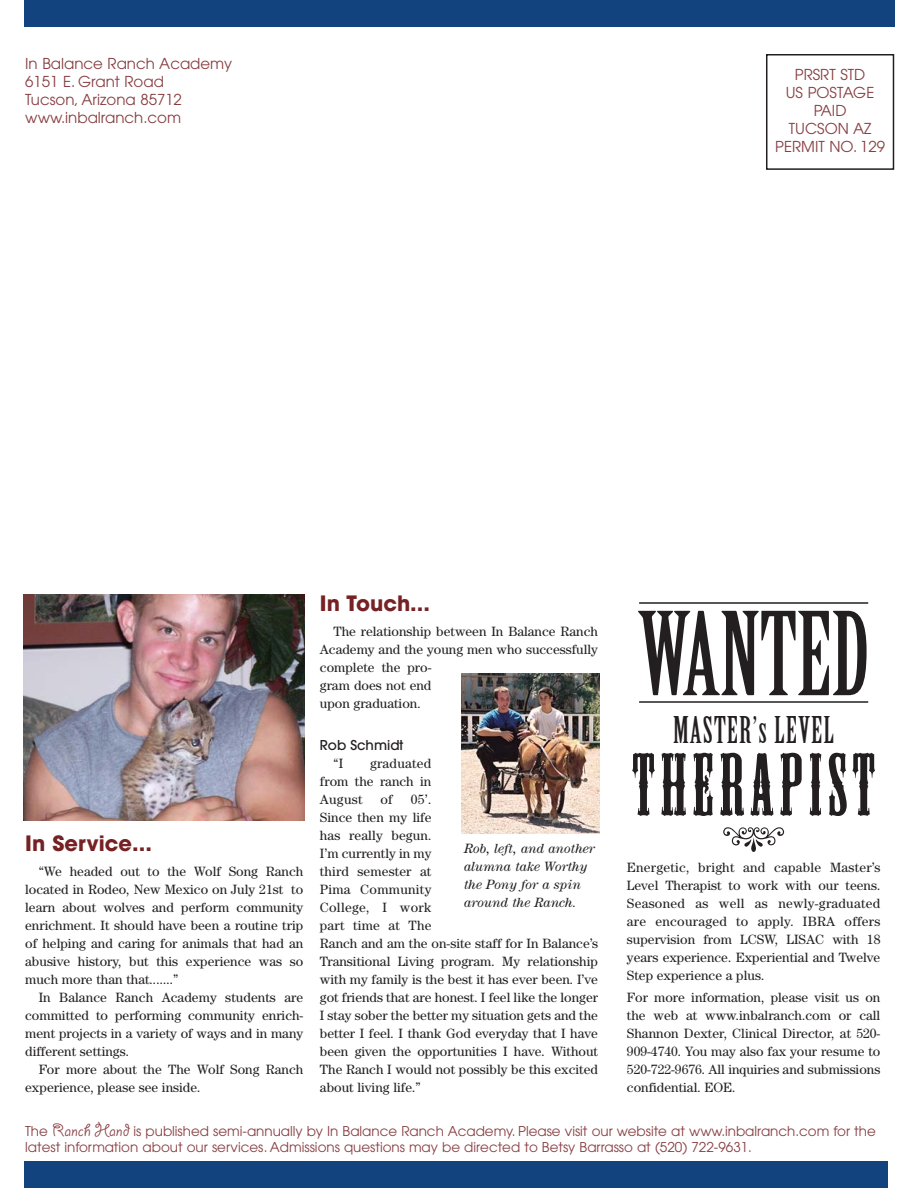
<style>
.page{position:relative;width:918px;height:1188px;background:#fff}
.page>*{position:absolute;margin:0;border:0;box-sizing:border-box;transform-origin:0 0}
.t1{font:112.5px "Birch";color:#231f20}
.t2{font:82.5px "Mesquite";letter-spacing:.08em;color:#231f20}
.t3{font:36px "Birch";letter-spacing:.03em;color:#231f20}
.t4{font:700 21px "Avant Garde";color:#762123}
.t5{font:15px/18px "Avant Garde";color:#873e42}
.t6{font:13.5px/18px "Century";color:#231f20;text-align:justify}
.t7{font:13.5px/16.5px "Avant Garde";color:#873e42}
.t8{font:italic 13.5px/18px "Century";color:#231f20}
.t9{font:500 13.5px "Avant Garde";color:#231f20}
.t10{font:13.5px "Century";color:#231f20;scale:.95 1}
.s1{font-family:"Giddyup";font-size:19.5px}
</style>
<div class="page">
<div style="left:24px;top:1161px;width:864px;height:27px;background:#12437e"></div>
<div style="left:24px;top:0;width:870px;height:27px;background:#12437e"></div>
<div style="left:766px;top:54px;width:128px;height:116px;border:2px solid #231f20"></div>
<img style="left:24px;top:594px;width:281px;height:226px">
<hr style="left:639px;top:602px;width:229px;height:2px;background:#231f20">
<hr style="left:639px;top:701px;width:229px;height:2px;background:#231f20">
<svg style="left:723px;top:827px;width:61px;height:25px"></svg>
<img style="left:461px;top:674px;width:139px;height:159px">
<p class="t5" style="left:25px;top:56px;width:208px">In Balance Ranch Academy<br>6151 E. Grant Road<br>Tucson, Arizona 85712 www.inbalranch.com</p>
<p class="t5" style="left:775px;top:67px;width:111px;text-align:center">PRSRT STD<br>US POSTAGE<br>PAID<br>TUCSON AZ<br>PERMIT NO. 129</p>
<h3 class="t4" style="left:25px;top:836px;width:128px">In Service...</h3>
<p class="t6" style="left:25px;top:863px;width:280px;text-indent:14px">“We headed out to the Wolf Song Ranch located in Rodeo, New Mexico on July 21st to learn about wolves and perform community enrichment. It should have been a routine trip of helping and caring for animals that had an abusive history, but this experience was so much more than that.......”</p>
<p class="t6" style="left:25px;top:989px;width:280px;text-indent:14px">In Balance Ranch Academy students are committed to performing community enrich&shy;ment projects in a variety of ways and in many different settings.</p>
<p class="t6" style="left:25px;top:1061px;width:280px;text-indent:14px">For more about the The Wolf Song Ranch experience, please see inside.</p>
<h3 class="t4" style="left:320px;top:595px;width:112px">In Touch...</h3>
<p class="t6" style="left:320px;top:623px;width:280px;text-align:left;text-indent:14px">The relationship between In Balance Ranch<br>Academy and the young men who successfully complete the pro-<br>gram does not end<br>upon graduation.</p>
<p class="t9" style="left:320px;top:740px;width:85px">Rob Schmidt</p>
<p class="t10" style="left:333px;top:758px;width:12px">“I</p>
<p class="t6" style="left:320px;top:755px;width:113px;text-indent:50px">graduated from the ranch in August</p>
<p class="t6" style="left:320px;top:791px;width:280px;text-align:left;text-indent:91px">05’.<br>Since then my life<br>has really begun.<br>I’m currently in my<br>third semester at<br>Pima Community<br>College, I work<br>part time at The<br>Ranch and am the on-site staff for In Balance’s<br>Transitional Living program. My relationship with my family is the best it has ever been. I’ve got friends that are honest. I feel like the longer<br>I stay sober the better my situation gets and the better I feel. I thank God everyday that I have been given the opportunities I have. Without<br>The Ranch I would not possibly be this excited about living life.”</p>
<p class="t6" style="left:381px;top:791px;width:14px">of</p>
<p class="t8" style="left:464px;top:841px;width:132px">Rob, left, and another alumna take Worthy the Pony for a spin around the Ranch.</p>
<h1 class="t1" style="left:638px;top:611px;width:234px">WANTED</h1>
<h3 class="t3" style="left:673px;top:716px;width:163px">MASTER’s LEVEL</h3>
<h2 class="t2" style="left:633px;top:738px;width:244px">THERAPIST</h2>
<p class="t6" style="left:627px;top:860px;width:255px">Energetic, bright and capable Master’s Level Therapist to work with our teens.<br>Seasoned as well as newly-graduated are encouraged to apply. IBRA offers supervision from LCSW, LISAC with 18 years experience. Experiential and Twelve Step experience a plus.</p>
<p class="t6" style="left:627px;top:989px;width:255px">For more information, please visit us on the web at www.inbalranch.com or call Shannon Dexter, Clinical Director, at 520- 909-4740. You may also fax your resume to 520-722-9676. All inquiries and submissions confidential. EOE.</p>
<p class="t7" style="left:25px;top:1124px;width:852px">The <span class="s1">Ranch Hand</span> is published semi-annually by In Balance Ranch Academy. Please visit our website at www.inbalranch.com for the latest information about our services. Admissions questions may be directed to Betsy Barrasso at (520) 722-9631.</p>
</div>
